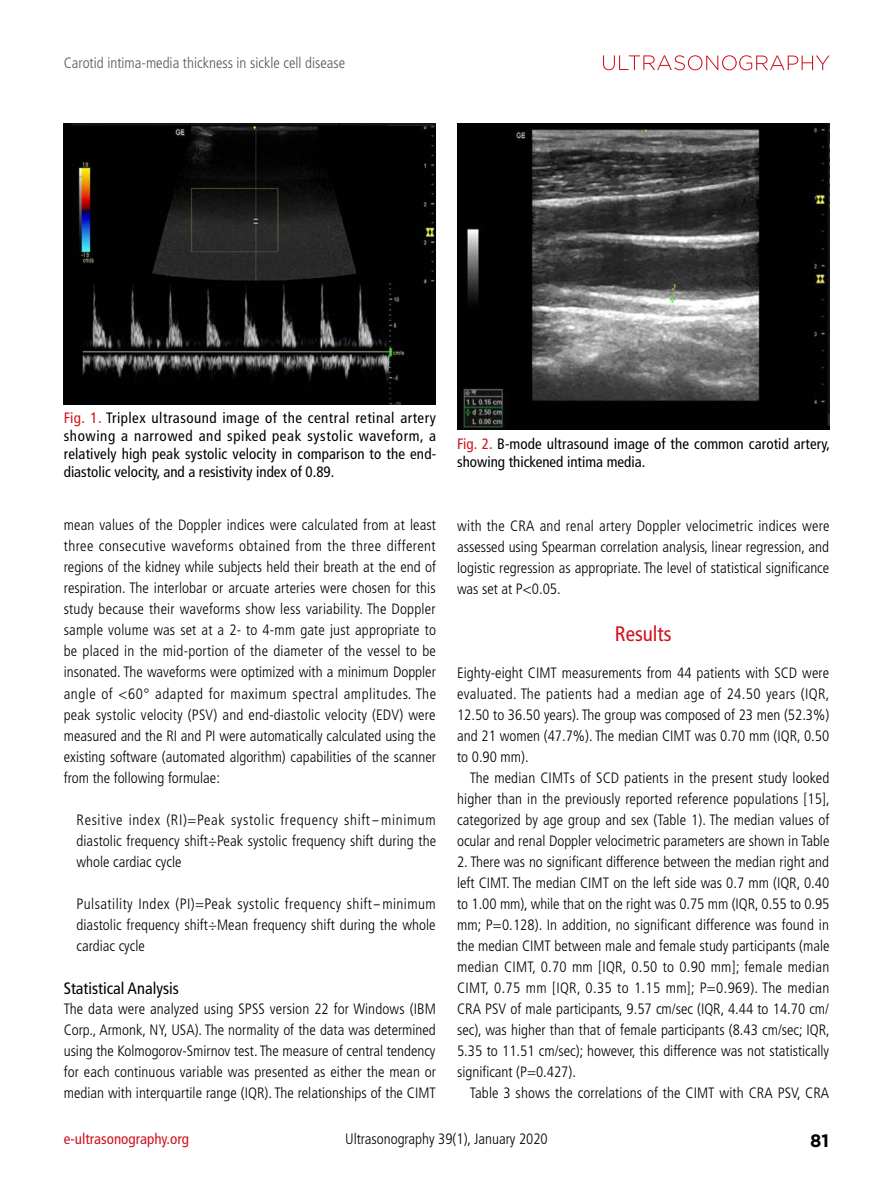
<style>
.page{position:relative;width:893px;height:1191px;background:#fff}
.page>*{position:absolute;margin:0;border:0;box-sizing:border-box;transform-origin:0 0}
.t1{font:condensed 21px "Frutiger LT Std";color:#d0121b}
.t2{font:700 18px "Gotham";color:#000}
.t3{font:condensed 16.5px "Frutiger LT Std";color:#000}
.t4{font:300 condensed 15px/21px "Frutiger LT Std";color:#000;text-align:justify}
.t5{font:condensed 15px/18px "Frutiger LT Std";color:#000;text-align:justify}
.t6{font:300 condensed 15px "Frutiger LT Std";color:#595757}
.t7{font:condensed 15px "Frutiger LT Std";color:#d0121b}
.s1{color:#d0121b}
</style>
<div class="page">
<svg style="left:603px;top:55px;width:226px;height:15px"></svg>
<img style="left:64px;top:123px;width:372px;height:281px">
<img style="left:457px;top:123px;width:372px;height:306px">
<p class="t6" style="left:64px;top:54px;width:283px">Carotid intima-media thickness in sickle cell disease</p>
<p class="t5" style="left:64px;top:409px;width:374px"><span class="s1">Fig. 1.</span> Triplex ultrasound image of the central retinal artery showing a narrowed and spiked peak systolic waveform, a relatively high peak systolic velocity in comparison to the end&shy;diastolic velocity, and a resistivity index of 0.89.</p>
<p class="t4" style="left:64px;top:515px;width:374px">mean values of the Doppler indices were calculated from at least three consecutive waveforms obtained from the three different regions of the kidney while subjects held their breath at the end of respiration. The interlobar or arcuate arteries were chosen for this study because their waveforms show less variability. The Doppler sample volume was set at a 2- to 4-mm gate just appropriate to be placed in the mid-portion of the diameter of the vessel to be insonated. The waveforms were optimized with a minimum Doppler angle of &lt;60° adapted for maximum spectral amplitudes. The peak systolic velocity (PSV) and end-diastolic velocity (EDV) were measured and the RI and PI were automatically calculated using the existing software (automated algorithm) capabilities of the scanner from the following formulae:</p>
<p class="t4" style="left:77px;top:809px;width:361px">Resitive index (RI)=Peak systolic frequency shift-minimum diastolic frequency shift÷Peak systolic frequency shift during the whole cardiac cycle</p>
<p class="t4" style="left:77px;top:893px;width:361px">Pulsatility Index (PI)=Peak systolic frequency shift-minimum diastolic frequency shift÷Mean frequency shift during the whole cardiac cycle</p>
<p class="t3" style="left:64px;top:978px;width:117px">Statistical Analysis</p>
<p class="t4" style="left:64px;top:998px;width:374px">The data were analyzed using SPSS version 22 for Windows (IBM Corp., Armonk, NY, USA). The normality of the data was determined using the Kolmogorov-Smirnov test. The measure of central tendency for each continuous variable was presented as either the mean or median with interquartile range (IQR). The relationships of the CIMT</p>
<p class="t5" style="left:457px;top:434px;width:374px"><span class="s1">Fig. 2.</span> B-mode ultrasound image of the common carotid artery, showing thickened intima media.</p>
<p class="t4" style="left:457px;top:515px;width:374px">with the CRA and renal artery Doppler velocimetric indices were assessed using Spearman correlation analysis, linear regression, and logistic regression as appropriate. The level of statistical significance was set at P&lt;0.05.</p>
<h1 class="t1" style="left:615px;top:621px;width:58px">Results</h1>
<p class="t4" style="left:457px;top:662px;width:374px">Eighty-eight CIMT measurements from 44 patients with SCD were evaluated. The patients had a median age of 24.50 years (IQR, 12.50 to 36.50 years). The group was composed of 23 men (52.3%) and 21 women (47.7%). The median CIMT was 0.70 mm (IQR, 0.50 to 0.90 mm).</p>
<p class="t4" style="left:457px;top:767px;width:374px;text-indent:13px">The median CIMTs of SCD patients in the present study looked higher than in the previously reported reference populations [15], categorized by age group and sex (Table 1). The median values of ocular and renal Doppler velocimetric parameters are shown in Table</p>
<p class="t4" style="left:457px;top:851px;width:374px">2. There was no significant difference between the median right and left CIMT. The median CIMT on the left side was 0.7 mm (IQR, 0.40 to 1.00 mm), while that on the right was 0.75 mm (IQR, 0.55 to 0.95 mm; P=0.128). In addition, no significant difference was found in the median CIMT between male and female study participants (male median CIMT, 0.70 mm [IQR, 0.50 to 0.90 mm]; female median CIMT, 0.75 mm [IQR, 0.35 to 1.15 mm]; P=0.969). The median CRA PSV of male participants, 9.57 cm/sec (IQR, 4.44 to 14.70 cm/ sec), was higher than that of female participants (8.43 cm/sec; IQR, 5.35 to 11.51 cm/sec); however, this difference was not statistically significant (P=0.427).</p>
<p class="t4" style="left:470px;top:1082px;width:361px">Table 3 shows the correlations of the CIMT with CRA PSV, CRA</p>
<p class="t7" style="left:64px;top:1130px;width:127px">e-ultrasonography.org</p>
<p class="t4" style="left:345px;top:1128px;width:204px">Ultrasonography 39(1), January 2020</p>
<p class="t2" style="left:810px;top:1130px;width:20px">81</p>
</div>
